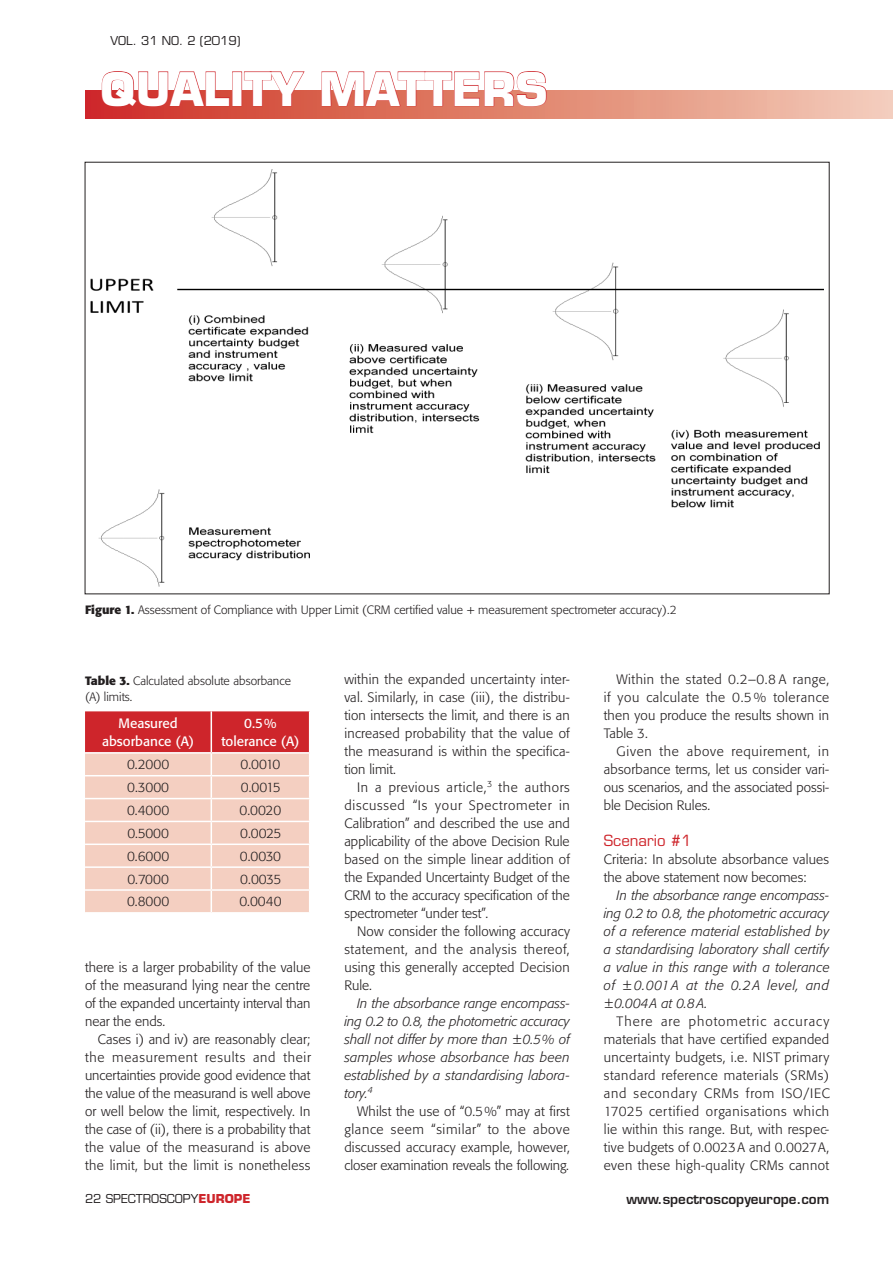
<style>
.page{position:relative;width:893px;height:1263px;background:#fff}
.page>*{position:absolute;margin:0;border:0;box-sizing:border-box;transform-origin:0 0}
.t1{font:700 45px "Eurostile";color:#fff}
.Column_B_Head{font:15px "Eurostile";color:#ce252b}
.Body_indent{font:300 13.5px/18px "Formata BQ";letter-spacing:.01em;color:#231f20;text-align:justify}
.Body_indent-2{font:italic 300 13.5px/18px "Formata BQ";letter-spacing:.02em;color:#231f20;text-align:justify}
.Table_Centre{font:300 13.5px "Formata BQ";color:#231f20}
.Body_copy{font:300 13.5px/18px "Formata BQ";letter-spacing:.015em;color:#231f20}
.Column_Table_Head{font:13.5px/18px "Formata BQ";color:#fff;text-align:center}
.t2{font:600 13.5px "Eurostile";color:#231f20}
.Article_caption{font:300 12px/15.8px "Formata BQ";color:#231f20}
.t3{font:12px "Eurostile";color:#231f20}
.s1{font-weight:700}
.s2{font-weight:700;color:#ce252b}
</style>
<div class="page">
<div style="left:85px;top:90px;width:808px;height:29px;background:linear-gradient(to right,#cd2e21,#f2ceb6)"></div>
<svg style="left:101px;top:71px;width:129px;height:36px"></svg>
<div style="left:232px;top:72px;width:10px;height:34px;border:1px solid #ce252b"></div>
<svg style="left:244px;top:71px;width:61px;height:35px"></svg>
<svg style="left:321px;top:71px;width:226px;height:36px"></svg>
<img style="left:90px;top:170px;width:734px;height:416px">
<svg style="left:85px;top:711px;width:225px;height:201px;background:#ecafa6"></svg>
<hr style="left:309px;top:711px;width:1px;height:41px;background:#fff">
<hr style="left:85px;top:752px;width:126px;height:2px;background:#fff">
<hr style="left:211px;top:752px;width:99px;height:2px;background:#fff">
<p class="t3" style="left:110px;top:33px;width:132px">VOL. 31 NO. 2 (2019)</p>
<h1 class="t1" style="left:100px;top:61px;width:449px">QUALITY MATTERS</h1>
<p class="Article_caption" style="left:85px;top:602px;width:593px"><span class="s1">Figure 1.</span> Assessment of Compliance with Upper Limit (CRM certified value + measurement spectrometer accuracy).2</p>
<p class="Article_caption" style="left:85px;top:673px;width:207px"><span class="s1">Table 3.</span> Calculated absolute absorbance (A) limits.</p>
<p class="Column_Table_Head" style="left:102px;top:715px;width:94px">Measured absorbance (A)</p>
<p class="Column_Table_Head" style="left:221px;top:715px;width:80px">0.5% tolerance (A)</p>
<p class="Table_Centre" style="left:127px;top:757px;width:44px">0.2000</p>
<p class="Table_Centre" style="left:240px;top:757px;width:41px">0.0010</p>
<p class="Table_Centre" style="left:127px;top:779px;width:43px">0.3000</p>
<p class="Table_Centre" style="left:241px;top:779px;width:41px">0.0015</p>
<p class="Table_Centre" style="left:127px;top:802px;width:44px">0.4000</p>
<p class="Table_Centre" style="left:240px;top:802px;width:43px">0.0020</p>
<p class="Table_Centre" style="left:127px;top:825px;width:43px">0.5000</p>
<p class="Table_Centre" style="left:240px;top:825px;width:43px">0.0025</p>
<p class="Table_Centre" style="left:127px;top:848px;width:44px">0.6000</p>
<p class="Table_Centre" style="left:240px;top:848px;width:43px">0.0030</p>
<p class="Table_Centre" style="left:127px;top:871px;width:43px">0.7000</p>
<p class="Table_Centre" style="left:240px;top:871px;width:42px">0.0035</p>
<p class="Table_Centre" style="left:127px;top:894px;width:44px">0.8000</p>
<p class="Table_Centre" style="left:239px;top:894px;width:44px">0.0040</p>
<p class="Body_indent" style="left:85px;top:958px;width:227px">there is a larger probability of the value of the measurand lying near the centre of the expanded uncertainty interval than near the ends.</p>
<p class="Body_indent" style="left:85px;top:1030px;width:227px;text-indent:13px">Cases i) and iv) are reasonably clear; the measurement results and their uncertainties provide good evidence that the value of the measurand is well above or well below the limit, respectively. In the case of (ii), there is a probability that the value of the measurand is above the limit, but the limit is nonetheless</p>
<p class="Body_indent" style="left:344px;top:670px;width:227px">within the expanded uncertainty inter&shy;val. Similarly, in case (iii), the distribu&shy;tion intersects the limit, and there is an increased probability that the value of the measurand is within the specifica&shy;tion limit.</p>
<p class="Body_indent" style="left:344px;top:778px;width:227px;text-indent:13px">In a previous article,<sup>3</sup> the authors discussed “Is your Spectrometer in Calibration” and described the use and applicability of the above Decision Rule based on the simple linear addition of the Expanded Uncertainty Budget of the CRM to the accuracy specification of the spectrometer “under test”.</p>
<p class="Body_indent" style="left:344px;top:922px;width:227px;text-indent:13px">Now consider the following accuracy statement, and the analysis thereof, using this generally accepted Decision Rule.</p>
<p class="Body_indent-2" style="left:344px;top:994px;width:227px;text-indent:13px">In the absorbance range encompass&shy;ing 0.2 to 0.8, the photometric accuracy shall not differ by more than ±0.5% of samples whose absorbance has been established by a standardising labora&shy;tory.<sup>4</sup></p>
<p class="Body_indent" style="left:344px;top:1102px;width:227px;text-indent:13px">Whilst the use of “0.5%” may at first glance seem “similar” to the above discussed accuracy example, however, closer examination reveals the following.</p>
<p class="Body_indent" style="left:604px;top:670px;width:227px;text-indent:13px">Within the stated 0.2–0.8 A range, if you calculate the 0.5 % tolerance then you produce the results shown in Table 3.</p>
<p class="Body_indent" style="left:604px;top:742px;width:227px;text-indent:13px">Given the above requirement, in absorbance terms, let us consider vari&shy;ous scenarios, and the associated possi&shy;ble Decision Rules.</p>
<p class="Column_B_Head" style="left:604px;top:831px;width:89px">Scenario #1</p>
<p class="Body_copy" style="left:604px;top:850px;width:227px">Criteria: In absolute absorbance values the above statement now becomes:</p>
<p class="Body_indent-2" style="left:604px;top:886px;width:227px;text-indent:13px">In the absorbance range encompass&shy;ing 0.2 to 0.8, the photometric accuracy of a reference material established by a standardising laboratory shall certify a value in this range with a tolerance of ± 0.001A at the 0.2A level, and ±0.004A at 0.8A.</p>
<p class="Body_indent" style="left:604px;top:1012px;width:228px;text-indent:13px">There are photometric accuracy materials that have certified expanded uncertainty budgets, i.e. NIST primary standard reference materials (SRMs) and secondary CRMs from ISO/IEC 17025 certified organisations which lie within this range. But, with respec&shy;tive budgets of 0.0023A and 0.0027A, even these high-quality CRMs cannot</p>
<p class="t3" style="left:85px;top:1191px;width:167px">22 SPECTROSCOPY<span class="s2">EUROPE</span></p>
<p class="t2" style="left:627px;top:1190px;width:204px">www.spectroscopyeurope.com</p>
</div>
